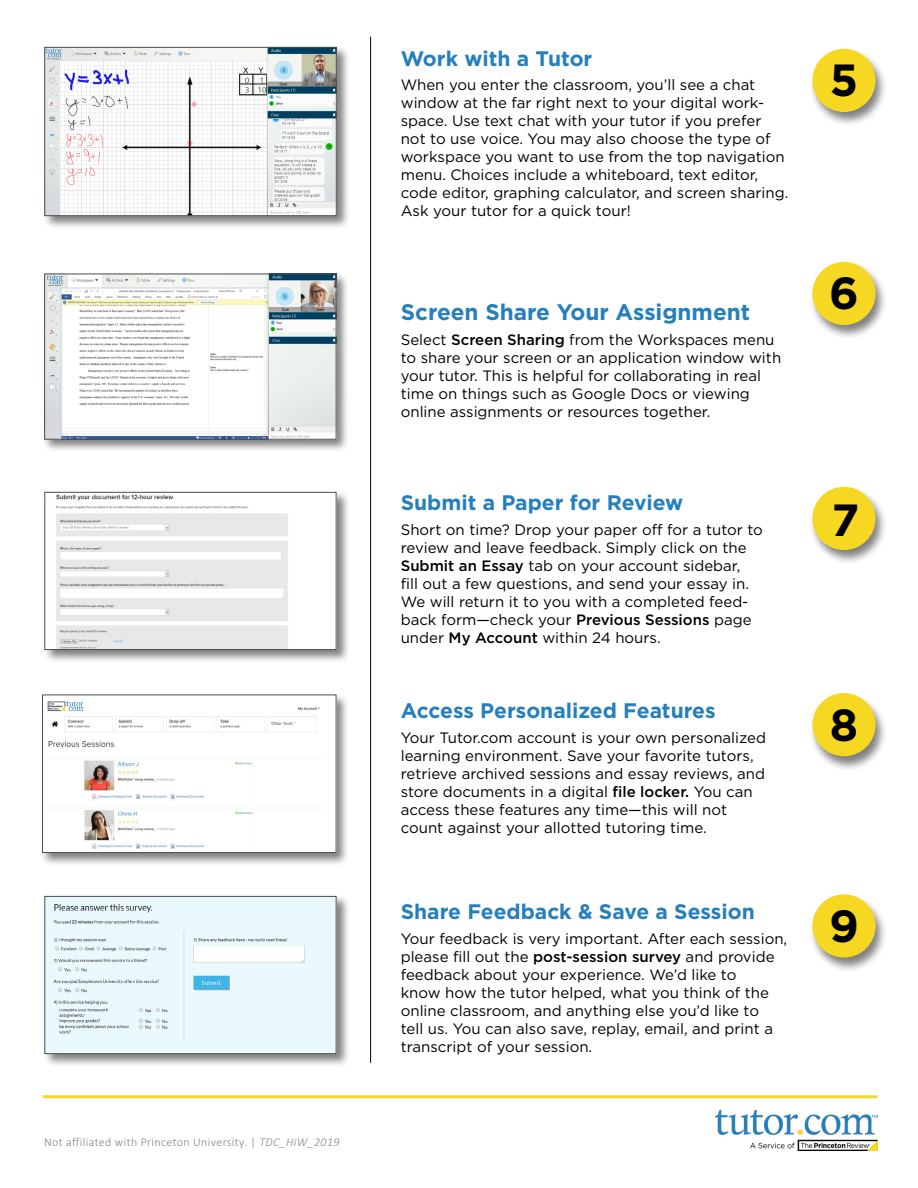
<style>
.page{position:relative;width:918px;height:1188px;background:#fff}
.page>*{position:absolute;margin:0;border:0;box-sizing:border-box;transform-origin:0 0}
.t1{font:700 45px "Gotham";color:#000}
.t2{font:700 22.5px "Gotham";color:#247fbc}
.t3{font:700 21px "Gotham";color:#247fbc}
.t4{font:15px/18px "Gotham";color:#000}
.t5{font:300 12px "Calibri";letter-spacing:.03em;color:#8a837e}
.s1{font-style:italic}
.s2{font-weight:500}
</style>
<div class="page">
<div style="left:43px;top:490px;width:307px;height:173px;background:#000;opacity:.5"></div>
<img style="left:46px;top:494px;width:289px;height:154px">
<div style="left:44px;top:492px;width:293px;height:158px;border:1px solid #4d4d4f"></div>
<div style="left:43px;top:894px;width:307px;height:173px;background:#000;opacity:.5"></div>
<img style="left:46px;top:898px;width:289px;height:154px">
<div style="left:44px;top:896px;width:293px;height:158px;border:1px solid #4d4d4f"></div>
<div style="left:43px;top:45px;width:307px;height:185px;background:#000;opacity:.5"></div>
<img style="left:46px;top:49px;width:289px;height:165px">
<div style="left:44px;top:47px;width:293px;height:169px;border:1px solid #4d4d4f"></div>
<div style="left:40px;top:693px;width:310px;height:173px;background:#000;opacity:.5"></div>
<img style="left:44px;top:697px;width:290px;height:154px">
<div style="left:42px;top:695px;width:294px;height:158px;border:1px solid #4d4d4f"></div>
<div style="left:43px;top:272px;width:307px;height:181px;background:#000;opacity:.5"></div>
<img style="left:46px;top:276px;width:289px;height:162px">
<div style="left:44px;top:274px;width:293px;height:166px;border:1px solid #4d4d4f"></div>
<hr style="left:43px;top:1095px;width:834px;height:3px;background:#f6d822">
<img style="left:716px;top:1111px;width:161px;height:40px">
<div style="left:809px;top:261px;width:78px;height:79px;background:#000;opacity:.5"></div>
<div style="left:812px;top:262px;width:64px;height:63px;background:#f6d822;border-radius:50%"></div>
<div style="left:809px;top:486px;width:78px;height:79px;background:#000;opacity:.5"></div>
<div style="left:812px;top:487px;width:64px;height:63px;background:#f6d822;border-radius:50%"></div>
<div style="left:809px;top:692px;width:78px;height:79px;background:#000;opacity:.5"></div>
<div style="left:812px;top:693px;width:64px;height:63px;background:#f6d822;border-radius:50%"></div>
<div style="left:809px;top:893px;width:78px;height:80px;background:#000;opacity:.5"></div>
<div style="left:812px;top:894px;width:64px;height:64px;background:#f6d822;border-radius:50%"></div>
<div style="left:809px;top:48px;width:78px;height:79px;background:#000;opacity:.5"></div>
<div style="left:812px;top:49px;width:64px;height:63px;background:#f6d822;border-radius:50%"></div>
<hr style="left:370px;top:37px;width:1px;height:1026px;background:#000">
<p class="t5" style="left:44px;top:1134px;width:297px">Not affiliated with Princeton University. | <span class="s1">TDC_HiW_2019</span></p>
<h3 class="t3" style="left:401px;top:44px;width:193px">Work with a Tutor</h3>
<p class="t4" style="left:401px;top:76px;width:389px">When you enter the classroom, you’ll see a chat window at the far right next to your digital work&shy;space. Use text chat with your tutor if you prefer not to use voice. You may also choose the type of workspace you want to use from the top navigation menu. Choices include a whiteboard, text editor, code editor, graphing calculator, and screen sharing.<br>Ask your tutor for a quick tour!</p>
<h2 class="t2" style="left:401px;top:297px;width:351px">Screen Share Your Assignment</h2>
<p class="t4" style="left:401px;top:330px;width:382px">Select <span class="s2">Screen Sharing</span> from the Workspaces menu to share your screen or an application window with your tutor. This is helpful for collaborating in real time on things such as Google Docs or viewing online assignments or resources together.</p>
<h3 class="t3" style="left:401px;top:489px;width:284px">Submit a Paper for Review</h3>
<p class="t4" style="left:401px;top:520px;width:364px">Short on time? Drop your paper off for a tutor to review and leave feedback. Simply click on the <span class="s2">Submit an Essay</span> tab on your account sidebar,<br>fill out a few questions, and send your essay in.<br>We will return it to you with a completed feed&shy;back form—check your <span class="s2">Previous Sessions</span> page under <span class="s2">My Account</span> within 24 hours.</p>
<h3 class="t3" style="left:401px;top:697px;width:316px">Access Personalized Features</h3>
<p class="t4" style="left:401px;top:728px;width:367px">Your Tutor.com account is your own personalized learning environment. Save your favorite tutors, retrieve archived sessions and essay reviews, and store documents in a digital <span class="s2">file locker.</span> You can access these features any time—this will not count against your allotted tutoring time.</p>
<h3 class="t3" style="left:401px;top:897px;width:356px">Share Feedback &amp; Save a Session</h3>
<p class="t4" style="left:401px;top:929px;width:388px">Your feedback is very important. After each session, please fill out the <span class="s2">post-session survey</span> and provide feedback about your experience. We’d like to<br>know how the tutor helped, what you think of the online classroom, and anything else you’d like to<br>tell us. You can also save, replay, email, and print a transcript of your session.</p>
<h1 class="t1" style="left:830px;top:51px;width:30px">5</h1>
<h1 class="t1" style="left:829px;top:264px;width:31px">6</h1>
<h1 class="t1" style="left:832px;top:490px;width:29px">7</h1>
<h1 class="t1" style="left:830px;top:695px;width:30px">8</h1>
<h1 class="t1" style="left:829px;top:896px;width:31px">9</h1>
</div>
